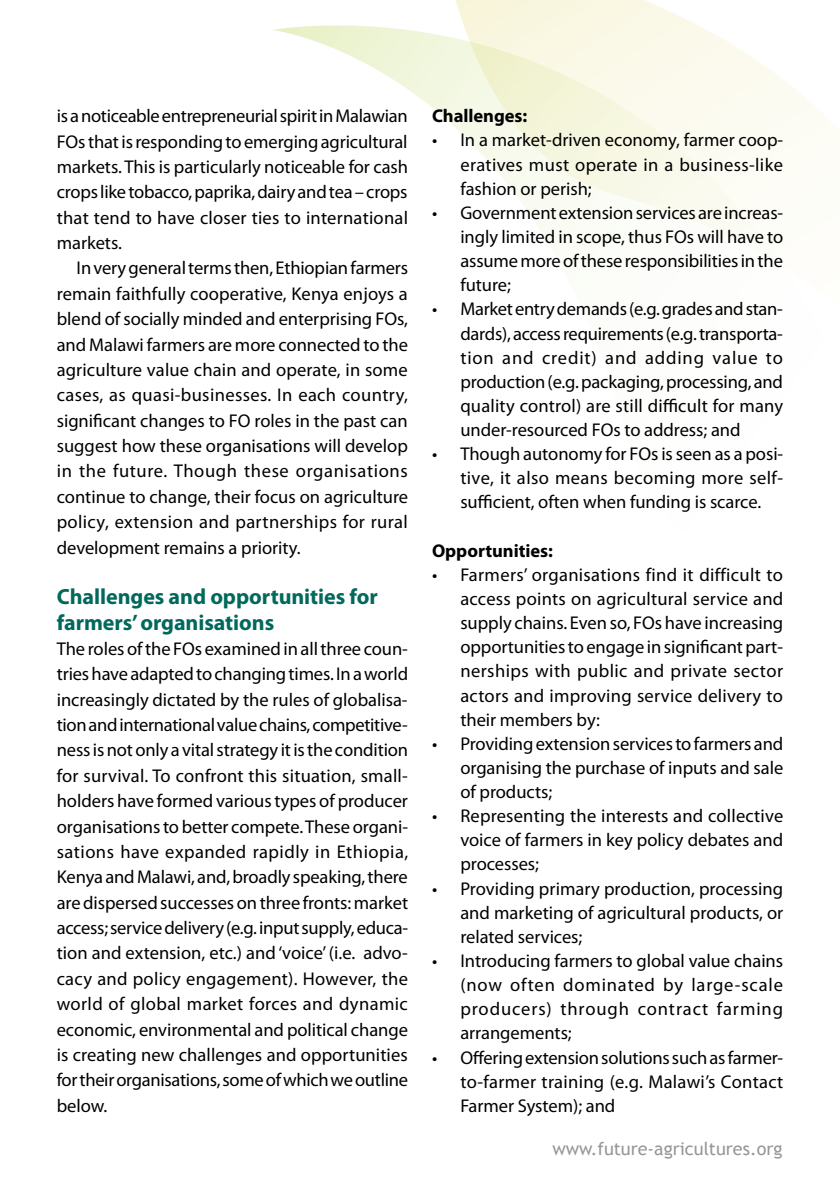
<style>
.page{position:relative;width:840px;height:1191px;background:#fff}
.page>*{position:absolute;margin:0;border:0;box-sizing:border-box;transform-origin:0 0}
.t1{font:700 22px/25.4px "Myriad Pro";letter-spacing:-.005em;color:#00695b}
.t2{font:18.4px/25.4px "Myriad Pro";letter-spacing:-.005em;color:#000;text-align:justify}
.t3{font:700 18.4px "Myriad Pro";letter-spacing:-.005em;color:#000}
.t4{font:18px "Trebuchet MS";color:#97979b}
</style>
<div class="page">
<img style="left:273px;top:22px;width:566px;height:382px">
<p class="t2" style="left:57px;top:103px;width:352px">is a noticeable entrepreneurial spirit in Malawian FOs that is responding to emerging agricultural markets. This is particularly noticeable for cash crops like tobacco, paprika, dairy and tea – crops that tend to have closer ties to international markets.</p>
<p class="t2" style="left:57px;top:255px;width:353px;text-indent:20px">In very general terms then, Ethiopian farmers remain faithfully cooperative, Kenya enjoys a blend of socially minded and enterprising FOs, and Malawi farmers are more connected to the agriculture value chain and operate, in some cases, as quasi-businesses. In each country, significant changes to FO roles in the past can suggest how these organisations will develop in the future. Though these organisations continue to change, their focus on agriculture policy, extension and partnerships for rural development remains a priority.</p>
<p class="t1" style="left:57px;top:583px;width:322px">Challenges and opportunities for farmers’ organisations</p>
<p class="t2" style="left:57px;top:636px;width:353px">The roles of the FOs examined in all three coun&shy;tries have adapted to changing times. In a world increasingly dictated by the rules of globalisa&shy;tion and international value chains, competitive&shy;ness is not only a vital strategy it is the condition for survival. To confront this situation, small&shy;holders have formed various types of producer organisations to better compete. These organi&shy;sations have expanded rapidly in Ethiopia, Kenya and Malawi, and, broadly speaking, there are dispersed successes on three fronts: market access; service delivery (e.g. input supply, educa&shy;tion and extension, etc.) and ‘voice’ (i.e. advo&shy;cacy and policy engagement). However, the world of global market forces and dynamic economic, environmental and political change is creating new challenges and opportunities for their organisations, some of which we outline below.</p>
<p class="t3" style="left:432px;top:104px;width:97px">Challenges:</p>
<p class="t2" style="left:460px;top:128px;width:324px;line-height:24.2px;text-indent:-28px">• In a market-driven economy, farmer coop&shy;eratives must operate in a business-like fashion or perish;</p>
<p class="t2" style="left:460px;top:200px;width:324px;line-height:24.2px;text-indent:-28px">• Government extension services are increas&shy;ingly limited in scope, thus FOs will have to assume more of these responsibilities in the future;</p>
<p class="t2" style="left:460px;top:297px;width:324px;line-height:24.2px;text-indent:-28px">• Market entry demands (e.g. grades and stan&shy;dards), access requirements (e.g. transporta&shy;tion and credit) and adding value to production (e.g. packaging, processing, and quality control) are still difficult for many under-resourced FOs to address; and</p>
<p class="t2" style="left:460px;top:441px;width:324px;line-height:24.2px;text-indent:-28px">• Though autonomy for FOs is seen as a posi&shy;tive, it also means becoming more self&shy;sufficient, often when funding is scarce.</p>
<p class="t3" style="left:432px;top:538px;width:122px">Opportunities:</p>
<p class="t2" style="left:460px;top:562px;width:324px;line-height:24.2px;text-indent:-28px">• Farmers’ organisations find it difficult to access points on agricultural service and supply chains. Even so, FOs have increasing opportunities to engage in significant part&shy;nerships with public and private sector actors and improving service delivery to their members by:</p>
<p class="t2" style="left:460px;top:731px;width:324px;line-height:24.2px;text-indent:-28px">• Providing extension services to farmers and organising the purchase of inputs and sale of products;</p>
<p class="t2" style="left:460px;top:803px;width:324px;line-height:24.2px;text-indent:-28px">• Representing the interests and collective voice of farmers in key policy debates and processes;</p>
<p class="t2" style="left:460px;top:876px;width:324px;line-height:24.2px;text-indent:-28px">• Providing primary production, processing and marketing of agricultural products, or related services;</p>
<p class="t2" style="left:460px;top:948px;width:324px;line-height:24.2px;text-indent:-28px">• Introducing farmers to global value chains (now often dominated by large-scale producers) through contract farming arrangements;</p>
<p class="t2" style="left:460px;top:1045px;width:324px;line-height:24.2px;text-indent:-28px">• Offering extension solutions such as farmer&shy;to-farmer training (e.g. Malawi’s Contact Farmer System); and</p>
<p class="t4" style="left:552px;top:1137px;width:231px">www.future-agricultures.org</p>
</div>
